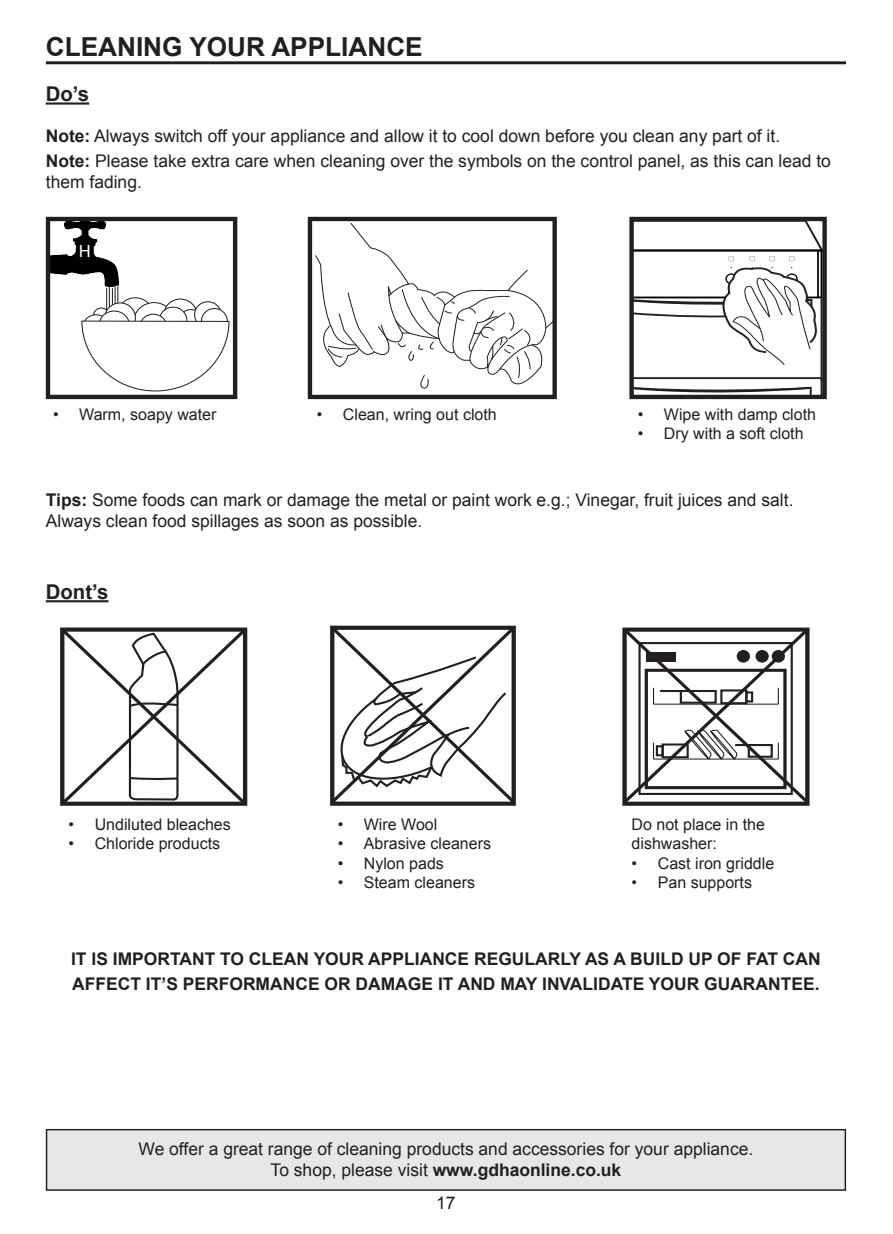
<style>
.page{position:relative;width:893px;height:1234px;background:#fff}
.page>*{position:absolute;margin:0;border:0;box-sizing:border-box;transform-origin:0 0}
.t1{font:700 26.25px "Arial";color:#231f20}
.body_text{font:700 20.4px "Arial";color:#231f20}
.t2{font:17.85px "Myriad Pro";color:#fff}
.body_text-2{font:17.4px/21px "Arial";color:#231f20}
.bullet_list{font:700 17.4px "Arial";color:#231f20}
.t3{font:16.05px/19.2px "Arial";color:#231f20}
.s1{font-weight:700}
</style>
<div class="page">
<hr style="left:46px;top:61px;width:800px;height:3px;background:#231f20">
<hr style="left:46px;top:102px;width:43px;height:3px;background:#231f20">
<hr style="left:46px;top:600px;width:62px;height:2px;background:#231f20">
<img style="left:51px;top:222px;width:68px;height:63px">
<svg style="left:81px;top:285px;width:149px;height:107px"></svg>
<div style="left:46px;top:217px;width:191px;height:182px;border:4px solid #231f20"></div>
<svg style="left:315px;top:223px;width:237px;height:166px"></svg>
<div style="left:308px;top:217px;width:249px;height:182px;border:4px solid #231f20"></div>
<svg style="left:634px;top:222px;width:187px;height:172px"></svg>
<div style="left:629px;top:217px;width:197px;height:182px;border:4px solid #231f20"></div>
<svg style="left:60px;top:627px;width:188px;height:179px"></svg>
<svg style="left:330px;top:625px;width:186px;height:181px"></svg>
<svg style="left:622px;top:627px;width:188px;height:179px"></svg>
<div style="left:47px;top:1129px;width:798px;height:61px;background:#e6e7e9"></div>
<div style="left:46px;top:1128px;width:800px;height:62px;border:1px solid #231f20"></div>
<p class="t1" style="left:46px;top:29px;width:378px">CLEANING YOUR APPLIANCE</p>
<p class="body_text" style="left:46px;top:81px;width:45px">Do’s</p>
<p class="body_text-2" style="left:46px;top:126px;width:735px"><span class="s1">Note:</span> Always switch off your appliance and allow it to cool down before you clean any part of it.</p>
<p class="body_text-2" style="left:46px;top:151px;width:786px"><span class="s1">Note:</span> Please take extra care when cleaning over the symbols on the control panel, as this can lead to them fading.</p>
<p class="t2" style="left:79px;top:240px;width:14px">H</p>
<p class="t3" style="left:317px;top:405px;width:182px">• Clean, wring out cloth</p>
<p class="t3" style="left:53px;top:405px;width:165px">• Warm, soapy water</p>
<p class="t3" style="left:637px;top:405px;width:180px">• Wipe with damp cloth</p>
<p class="t3" style="left:637px;top:424px;width:167px">• Dry with a soft cloth</p>
<p class="body_text-2" style="left:46px;top:490px;width:749px"><span class="s1">Tips:</span> Some foods can mark or damage the metal or paint work e.g.; Vinegar, fruit juices and salt.<br>Always clean food spillages as soon as possible.</p>
<p class="body_text" style="left:46px;top:578px;width:64px">Dont’s</p>
<p class="t3" style="left:68px;top:815px;width:164px">• Undiluted bleaches</p>
<p class="t3" style="left:68px;top:834px;width:153px">• Chloride products</p>
<p class="t3" style="left:337px;top:815px;width:101px">• Wire Wool</p>
<p class="t3" style="left:337px;top:834px;width:155px">• Abrasive cleaners</p>
<p class="t3" style="left:337px;top:853px;width:108px">• Nylon pads</p>
<p class="t3" style="left:337px;top:872px;width:139px">• Steam cleaners</p>
<p class="t3" style="left:631px;top:815px;width:135px">Do not place in the dishwasher:</p>
<p class="t3" style="left:631px;top:853px;width:144px">• Cast iron griddle</p>
<p class="t3" style="left:631px;top:872px;width:122px">• Pan supports</p>
<p class="bullet_list" style="left:71px;top:947px;width:751px">IT IS IMPORTANT TO CLEAN YOUR APPLIANCE REGULARLY AS A BUILD UP OF FAT CAN</p>
<p class="bullet_list" style="left:72px;top:972px;width:748px">AFFECT IT’S PERFORMANCE OR DAMAGE IT AND MAY INVALIDATE YOUR GUARANTEE.</p>
<p class="body_text-2" style="left:138px;top:1138px;width:616px;text-align:center">We offer a great range of cleaning products and accessories for your appliance.<br>To shop, please visit <span class="s1">www.gdhaonline.co.uk</span></p>
<p class="body_text-2" style="left:436px;top:1192px;width:21px">17</p>
</div>
